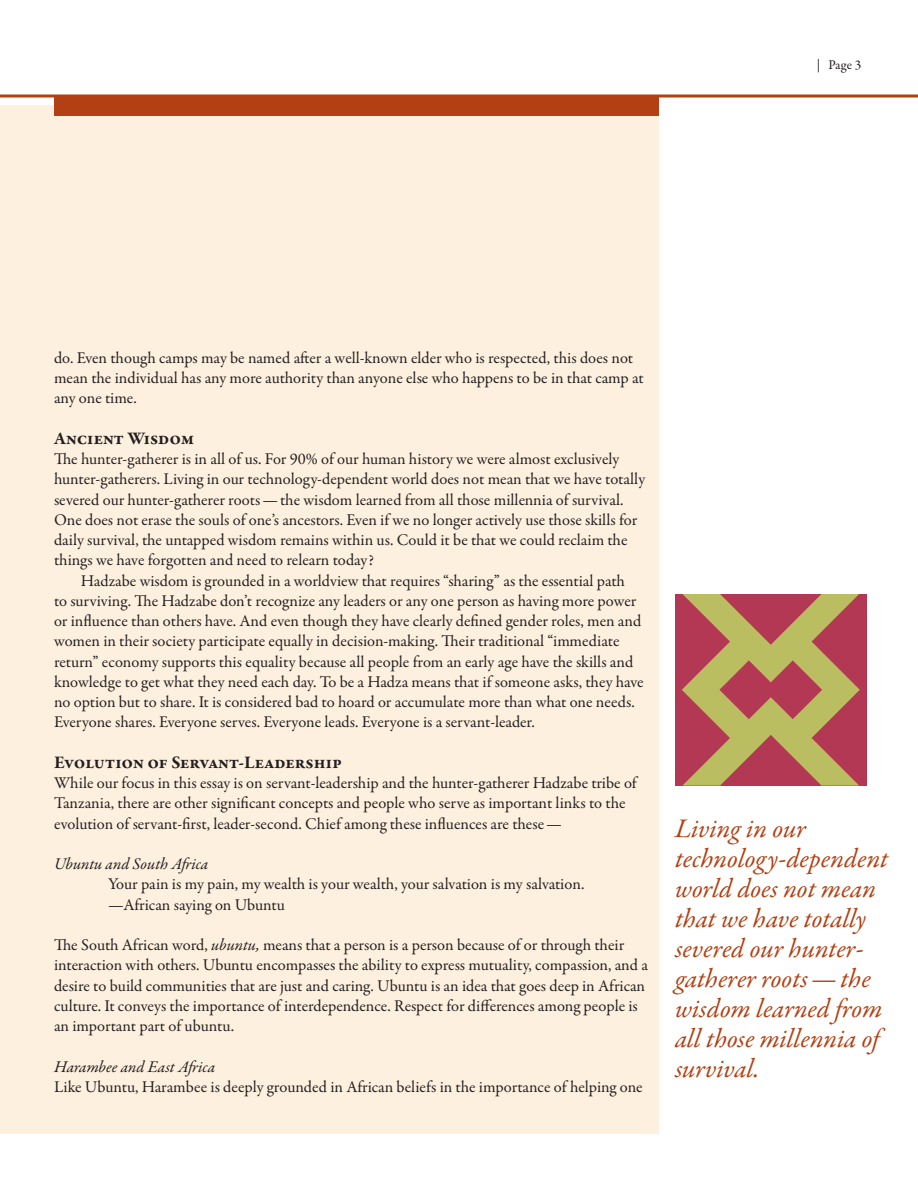
<style>
.page{position:relative;width:918px;height:1188px;background:#fff}
.page>*{position:absolute;margin:0;border:0;box-sizing:border-box;transform-origin:0 0}
.t1{font:italic 27px/30px "Garamond Premr Pro";letter-spacing:-.005em;color:#b34013}
.t2{font:700 18px "Garamond Premr Pro";letter-spacing:-.01em;color:#231f20}
.t3{font:16.5px/20.2px "Garamond Premr Pro";letter-spacing:-.005em;color:#231f20}
.t4{font:italic 16.5px "Garamond Premr Pro";color:#231f20}
.t5{font:13.5px "Garamond Premr Pro";color:#231f20}
.s1{font-style:italic}
</style>
<div class="page">
<div style="left:0;top:106px;width:659px;height:1028px;background:#fef0de"></div>
<svg style="left:0;top:94px;width:918px;height:4px;background:#c56f4d"></svg>
<div style="left:54px;top:96px;width:605px;height:20px;background:#b34013"></div>
<div style="left:675px;top:594px;width:192px;height:192px;background:#b33854"></div>
<svg style="left:682px;top:594px;width:178px;height:192px"></svg>
<p class="t5" style="left:817px;top:57px;width:46px">| Page 3</p>
<p class="t3" style="left:54px;top:348px;width:591px">do. Even though camps may be named after a well-known elder who is respected, this does not mean the individual has any more authority than anyone else who happens to be in that camp at any one time.</p>
<p class="t2" style="left:54px;top:427px;width:142px">Ancient Wisdom</p>
<p class="t3" style="left:54px;top:449px;width:593px">The hunter-gatherer is in all of us. For 90% of our human history we were almost exclusively hunter-gatherers. Living in our technology-dependent world does not mean that we have totally severed our hunter-gatherer roots—the wisdom learned from all those millennia of survival.<br>One does not erase the souls of one’s ancestors. Even if we no longer actively use those skills for daily survival, the untapped wisdom remains within us. Could it be that we could reclaim the things we have forgotten and need to relearn today?</p>
<p class="t3" style="left:54px;top:571px;width:591px;text-indent:27px">Hadzabe wisdom is grounded in a worldview that requires “sharing” as the essential path<br>to surviving. The Hadzabe don’t recognize any leaders or any one person as having more power or influence than others have. And even though they have clearly defined gender roles, men and women in their society participate equally in decision-making. Their traditional “immediate return” economy supports this equality because all people from an early age have the skills and knowledge to get what they need each day. To be a Hadza means that if someone asks, they have no option but to share. It is considered bad to hoard or accumulate more than what one needs.<br>Everyone shares. Everyone serves. Everyone leads. Everyone is a servant-leader.</p>
<p class="t2" style="left:54px;top:751px;width:289px">Evolution of Servant-Leadership</p>
<p class="t3" style="left:54px;top:773px;width:584px">While our focus in this essay is on servant-leadership and the hunter-gatherer Hadzabe tribe of<br>Tanzania, there are other significant concepts and people who serve as important links to the evolution of servant-first, leader-second. Chief among these influences are these—</p>
<p class="t4" style="left:54px;top:854px;width:156px">Ubuntu and South Africa</p>
<p class="t3" style="left:108px;top:875px;width:478px">Your pain is my pain, my wealth is your wealth, your salvation is my salvation. —African saying on Ubuntu</p>
<p class="t3" style="left:54px;top:935px;width:595px">The South African word, <span class="s1">ubuntu,</span> means that a person is a person because of or through their interaction with others. Ubuntu encompasses the ability to express mutuality, compassion, and a desire to build communities that are just and caring. Ubuntu is an idea that goes deep in African culture. It conveys the importance of interdependence. Respect for differences among people is an important part of ubuntu.</p>
<p class="t4" style="left:54px;top:1056px;width:163px">Harambee and East Africa</p>
<p class="t3" style="left:54px;top:1077px;width:590px">Like Ubuntu, Harambee is deeply grounded in African beliefs in the importance of helping one</p>
<h1 class="t1" style="left:675px;top:815px;width:215px">Living in our technology-dependent world does not mean that we have totally severed our hunter&shy;gatherer roots—the wisdom learned from all those millennia of survival.</h1>
</div>
